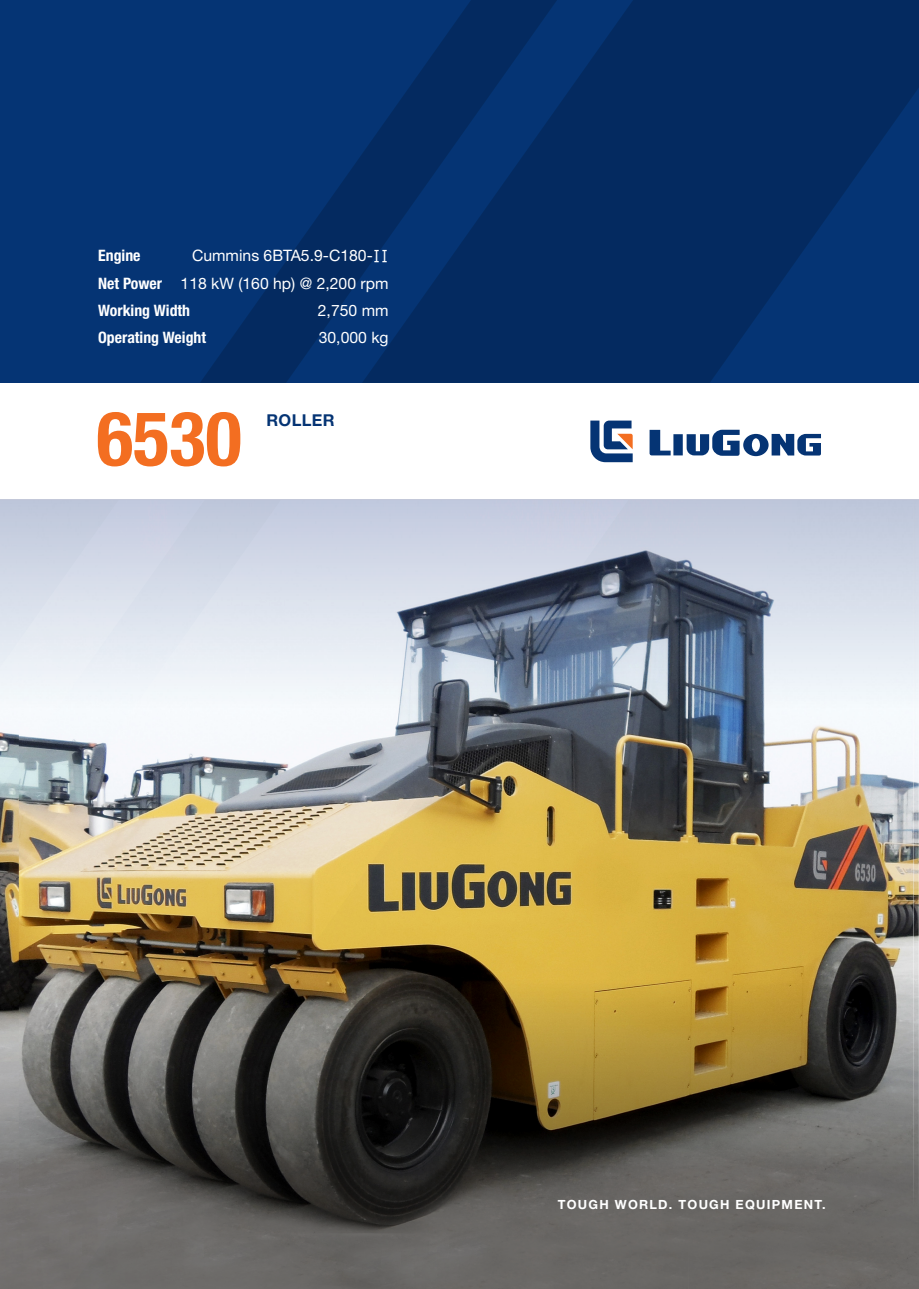
<style>
.page{position:relative;width:919px;height:1289px;background:#fff}
.page>*{position:absolute;margin:0;border:0;box-sizing:border-box;transform-origin:0 0}
.t1{font:700 condensed 75.45px "Helvetica Neue LT Pro";color:#f36e21}
.t2{font:700 16.35px "Helvetica Neue LT Pro";letter-spacing:.025em;color:#053474}
.t3{font:15.75px "Helvetica Neue LT Pro";color:#fff}
.t4{font:700 condensed 15.75px "Helvetica Neue LT Pro";color:#fff}
.t5{font:700 12.6px "Helvetica Neue LT Pro";letter-spacing:.1em;color:#fff}
.s1{font-family:"Heiti CSEG Medium GB"}
</style>
<div class="page">
<img style="left:628px;top:709px;width:290px;height:231px">
<div style="left:0;top:0;width:918px;height:383px;background:#053474"></div>
<svg style="left:200px;top:155px;width:162px;height:228px"></svg>
<svg style="left:362px;top:0;width:556px;height:383px;fill:#042a60"></svg>
<svg style="left:649px;top:430px;width:172px;height:26px"></svg>
<svg style="left:590px;top:420px;width:42px;height:42px"></svg>
<svg style="left:628px;top:500px;width:290px;height:209px;background:#adb6c6"></svg>
<svg style="left:628px;top:940px;width:290px;height:348px;background:#756a4f"></svg>
<img style="left:0;top:500px;width:628px;height:788px">
<p class="t3" style="left:192px;top:246px;width:198px">Cummins 6BTA5.9-C180-<span class="s1">II</span></p>
<p class="t3" style="left:180px;top:273px;width:209px">118 kW (160 hp) @ 2,200 rpm</p>
<p class="t3" style="left:318px;top:300px;width:72px">2,750 mm</p>
<p class="t3" style="left:319px;top:327px;width:71px">30,000 kg</p>
<p class="t4" style="left:98px;top:246px;width:44px">Engine</p>
<p class="t4" style="left:98px;top:273px;width:65px">Net Power</p>
<p class="t4" style="left:98px;top:300px;width:93px">Working Width</p>
<p class="t4" style="left:98px;top:327px;width:109px">Operating Weight</p>
<p class="t1" style="left:97px;top:393px;width:146px">6530</p>
<p class="t2" style="left:266px;top:410px;width:70px">ROLLER</p>
<p class="t5" style="left:557px;top:1196px;width:269px">TOUGH WORLD. TOUGH EQUIPMENT.</p>
</div>
